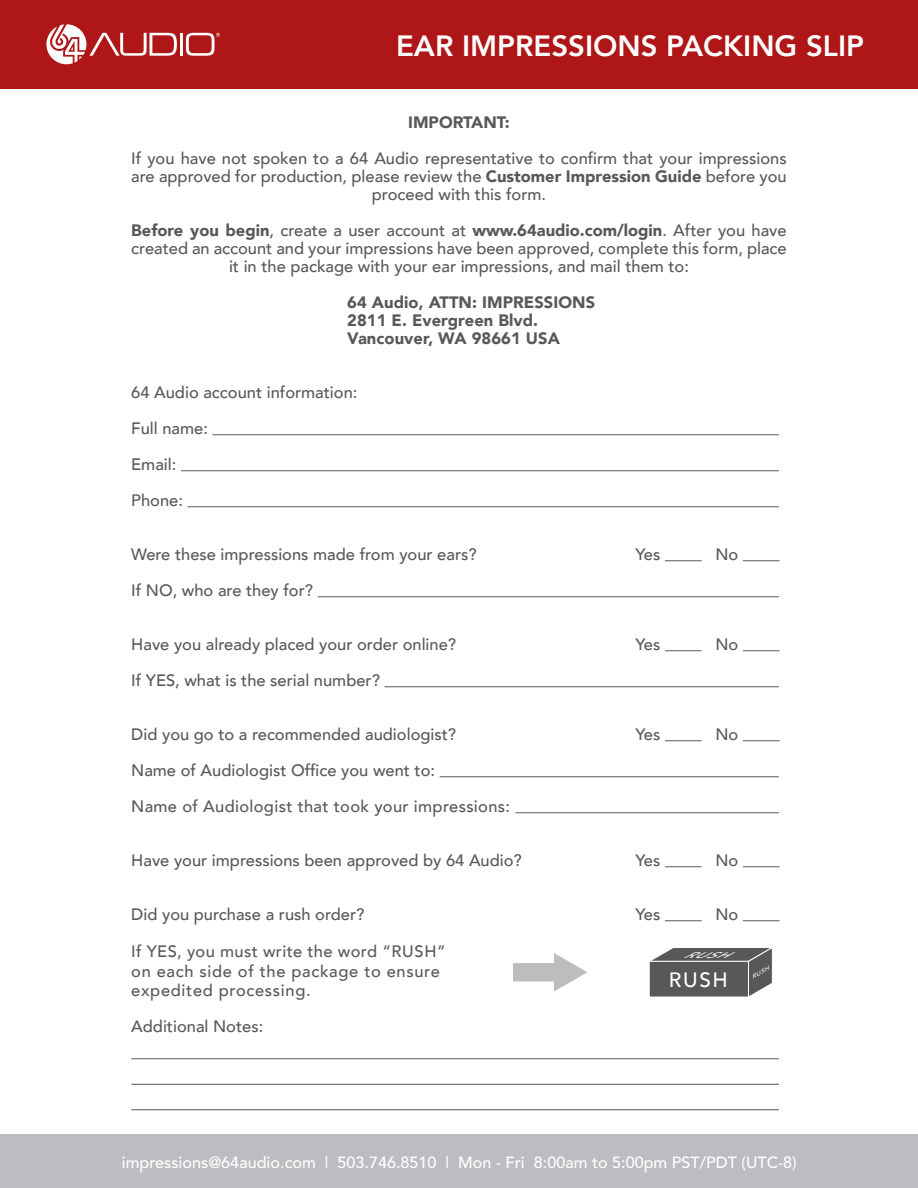
<style>
.page{position:relative;width:918px;height:1188px;background:#fff}
.page>*{position:absolute;margin:0;border:0;box-sizing:border-box;transform-origin:0 0}
.t1{font:800 29.25px "Avenir";color:#fff}
.t2{font:500 20.7px "Avenir";color:#fff}
.t3{font:500 16.5px/18px "Avenir";color:#57585a;text-align:center}
.t4{font:900 16.5px "Avenir";letter-spacing:.005em;color:#57585a}
.t5{font:500 16.5px "Avenir";letter-spacing:.02em;color:#57585a}
.t6{font:500 16.5px "Avenir";letter-spacing:.04em;color:#57585a}
.t7{font:500 16.2px "Avenir";color:#fff}
.t8{font:italic 500 8.25px "Avenir";color:#fff;scale:1.86 1}
.t9{font:italic 500 5.4px "Avenir";color:#fff;scale:1.25 1}
.s1{font-weight:900}
</style>
<div class="page">
<hr style="left:213px;top:434px;width:566px;height:1px;background:#57585a">
<hr style="left:181px;top:470px;width:598px;height:1px;background:#57585a">
<hr style="left:188px;top:506px;width:591px;height:1px;background:#57585a">
<hr style="left:665px;top:560px;width:37px;height:1px;background:#57585a">
<hr style="left:743px;top:560px;width:37px;height:1px;background:#57585a">
<hr style="left:318px;top:596px;width:461px;height:1px;background:#57585a">
<hr style="left:665px;top:650px;width:37px;height:1px;background:#57585a">
<hr style="left:743px;top:650px;width:37px;height:1px;background:#57585a">
<hr style="left:385px;top:686px;width:394px;height:1px;background:#57585a">
<hr style="left:665px;top:740px;width:37px;height:1px;background:#57585a">
<hr style="left:743px;top:740px;width:37px;height:1px;background:#57585a">
<hr style="left:440px;top:776px;width:339px;height:1px;background:#57585a">
<hr style="left:515px;top:812px;width:264px;height:1px;background:#57585a">
<hr style="left:665px;top:866px;width:37px;height:1px;background:#57585a">
<hr style="left:743px;top:866px;width:37px;height:1px;background:#57585a">
<hr style="left:665px;top:920px;width:37px;height:1px;background:#57585a">
<hr style="left:743px;top:920px;width:37px;height:1px;background:#57585a">
<hr style="left:131px;top:1058px;width:648px;height:1px;background:#57585a">
<hr style="left:131px;top:1084px;width:648px;height:1px;background:#57585a">
<hr style="left:131px;top:1109px;width:648px;height:1px;background:#57585a">
<svg style="left:649px;top:948px;width:123px;height:49px;background:#68686a"></svg>
<svg style="left:513px;top:953px;width:74px;height:38px"></svg>
<div style="left:0;top:0;width:918px;height:89px;background:#af1617"></div>
<hr style="left:180px;top:33px;width:3px;height:23px;background:#fff">
<svg style="left:46px;top:24px;width:131px;height:40px"></svg>
<svg style="left:186px;top:33px;width:34px;height:23px"></svg>
<div style="left:0;top:1134px;width:918px;height:54px;background:#bcbdc0"></div>
<p class="t1" style="left:396px;top:23px;width:469px">EAR IMPRESSIONS PACKING SLIP</p>
<p class="t4" style="left:408px;top:108px;width:103px">IMPORTANT:</p>
<p class="t3" style="left:131px;top:148px;width:657px">If you have not spoken to a 64 Audio representative to confirm that your impressions are approved for production, please review the <span class="s1">Customer Impression Guide</span> before you proceed with this form.</p>
<p class="t3" style="left:131px;top:220px;width:657px"><span class="s1">Before you begin</span>, create a user account at <span class="s1">www.64audio.com/login</span>. After you have created an account and your impressions have been approved, complete this form, place it in the package with your ear impressions, and mail them to:</p>
<p class="t4" style="left:347px;top:288px;width:250px">64 Audio, ATTN: IMPRESSIONS</p>
<p class="t4" style="left:347px;top:306px;width:192px">2811 E. Evergreen Blvd.</p>
<p class="t4" style="left:347px;top:324px;width:214px">Vancouver, WA 98661 USA</p>
<p class="t3" style="left:131px;top:382px;width:228px">64 Audio account information:</p>
<p class="t3" style="left:131px;top:418px;width:78px">Full name:</p>
<p class="t3" style="left:131px;top:454px;width:47px">Email:</p>
<p class="t3" style="left:131px;top:490px;width:53px">Phone:</p>
<p class="t3" style="left:131px;top:544px;width:347px">Were these impressions made from your ears?</p>
<p class="t3" style="left:636px;top:544px;width:26px">Yes</p>
<p class="t3" style="left:715px;top:544px;width:24px">No</p>
<p class="t3" style="left:131px;top:580px;width:183px">If NO, who are they for?</p>
<p class="t3" style="left:131px;top:634px;width:326px">Have you already placed your order online?</p>
<p class="t3" style="left:636px;top:634px;width:26px">Yes</p>
<p class="t3" style="left:715px;top:634px;width:24px">No</p>
<p class="t3" style="left:131px;top:670px;width:250px">If YES, what is the serial number?</p>
<p class="t3" style="left:131px;top:724px;width:326px">Did you go to a recommended audiologist?</p>
<p class="t3" style="left:636px;top:724px;width:26px">Yes</p>
<p class="t3" style="left:715px;top:724px;width:24px">No</p>
<p class="t3" style="left:131px;top:760px;width:305px">Name of Audiologist Office you went to:</p>
<p class="t5" style="left:131px;top:792px;width:380px">Name of Audiologist that took your impressions:</p>
<p class="t3" style="left:131px;top:850px;width:392px">Have your impressions been approved by 64 Audio?</p>
<p class="t3" style="left:636px;top:850px;width:26px">Yes</p>
<p class="t3" style="left:715px;top:850px;width:24px">No</p>
<p class="t3" style="left:131px;top:904px;width:235px">Did you purchase a rush order?</p>
<p class="t3" style="left:636px;top:904px;width:26px">Yes</p>
<p class="t3" style="left:715px;top:904px;width:24px">No</p>
<p class="t5" style="left:131px;top:937px;width:316px">If YES, you must write the word “RUSH”</p>
<p class="t6" style="left:131px;top:957px;width:310px">on each side of the package to ensure</p>
<p class="t6" style="left:131px;top:976px;width:181px">expedited processing.</p>
<p class="t3" style="left:131px;top:1016px;width:134px">Additional Notes:</p>
<p class="t8" style="left:683px;top:948px;width:38px">RUSH</p>
<p class="t2" style="left:669px;top:962px;width:60px">RUSH</p>
<p class="t9" style="left:750px;top:974px;width:17px;rotate:-31deg">RUSH</p>
<p class="t7" style="left:122px;top:1148px;width:676px">impressions@64audio.com | 503.746.8510 | Mon - Fri 8:00am to 5:00pm PST/PDT (UTC-8)</p>
</div>
